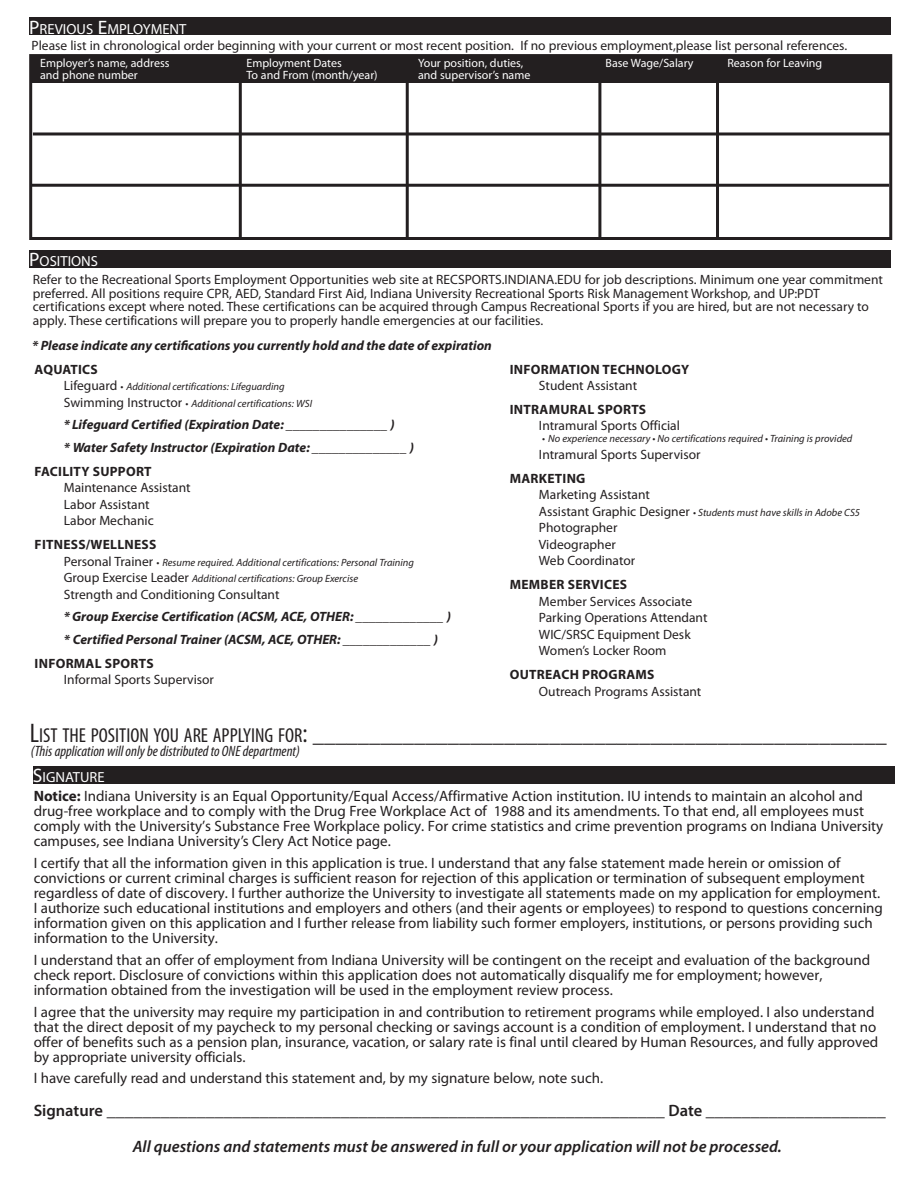
<style>
.page{position:relative;width:918px;height:1188px;background:#fff}
.page>*{position:absolute;margin:0;border:0;box-sizing:border-box;transform-origin:0 0}
.t1{font:22.5px "Myriad Pro";color:#231f20}
.t2{font:18px "Myriad Pro";color:#231f20}
.t3{font:italic 600 16.5px "Myriad Pro";color:#231f20}
.t4{font:15px/15px "Myriad Pro";color:#231f20}
.t5{font:italic condensed 15px "Myriad Pro";color:#231f20}
.t6{font:14.7px "Myriad Pro";color:#fff}
.t7{font:13.5px/13.5px "Myriad Pro";color:#231f20}
.t8{font:italic 700 13.5px "Myriad Pro";color:#231f20}
.t9{font:700 13.5px "Myriad Pro";letter-spacing:.02em;color:#231f20}
.t10{font:12px "Myriad Pro";color:#fff}
.t11{font:italic 10.5px "Myriad Pro";color:#231f20}
.s1{font-size:19.5px}
.s2{font-style:normal;font-size:13.5px}
.s3{font-stretch:condensed;font-size:27px}
.s4{font-stretch:condensed;font-size:20.25px}
.s5{font-weight:700}
.s6{font-weight:600;font-size:16.5px}
</style>
<div class="page">
<div style="left:32px;top:56px;width:859px;height:27px;background:#231f20"></div>
<div style="left:29px;top:54px;width:863px;height:186px;border:3px solid #231f20"></div>
<hr style="left:239px;top:61px;width:3px;height:176px;background:#231f20">
<hr style="left:406px;top:60px;width:3px;height:177px;background:#231f20">
<hr style="left:598px;top:60px;width:3px;height:177px;background:#231f20">
<hr style="left:716px;top:59px;width:3px;height:181px;background:#231f20">
<hr style="left:33px;top:132px;width:858px;height:3px;background:#231f20">
<hr style="left:31px;top:184px;width:858px;height:3px;background:#231f20">
<div style="left:29px;top:18px;width:862px;height:17px;background:#231f20"></div>
<div style="left:29px;top:250px;width:862px;height:17px;background:#231f20"></div>
<div style="left:33px;top:766px;width:862px;height:18px;background:#231f20"></div>
<p class="t6" style="left:29px;top:20px;width:159px"><span class="s1">P</span>REVIOUS <span class="s1">E</span>MPLOYMENT</p>
<p class="t7" style="left:32px;top:38px;width:817px">Please list in chronological order beginning with your current or most recent position. If no previous employment,please list personal references.</p>
<p class="t10" style="left:40px;top:55px;width:131px">Employer’s name, address</p>
<p class="t10" style="left:246px;top:55px;width:97px">Employment Dates</p>
<p class="t10" style="left:418px;top:55px;width:107px">Your position, duties,</p>
<p class="t10" style="left:606px;top:55px;width:90px">Base Wage/Salary</p>
<p class="t10" style="left:727px;top:55px;width:96px">Reason for Leaving</p>
<p class="t10" style="left:40px;top:67px;width:99px">and phone number</p>
<p class="t10" style="left:246px;top:67px;width:133px">To and From (month/year)</p>
<p class="t10" style="left:418px;top:67px;width:114px">and supervisor’s name</p>
<p class="t6" style="left:29px;top:252px;width:70px"><span class="s1">P</span>OSITIONS</p>
<p class="t7" style="left:33px;top:273px;width:852px">Refer to the Recreational Sports Employment Opportunities web site at RECSPORTS.INDIANA.EDU for job descriptions. Minimum one year commitment preferred. All positions require CPR, AED, Standard First Aid, Indiana University Recreational Sports Risk Management Workshop, and UP:PDT certifications except where noted. These certifications can be acquired through Campus Recreational Sports if you are hired, but are not necessary to apply. These certifications will prepare you to properly handle emergencies at our facilities.</p>
<p class="t8" style="left:32px;top:337px;width:461px">* Please indicate any certifications you currently hold and the date of expiration</p>
<p class="t9" style="left:35px;top:361px;width:65px">AQUATICS</p>
<p class="t11" style="left:64px;top:380px;width:222px"><span class="s2">Lifeguard</span> • Additional certifications: Lifeguarding</p>
<p class="t11" style="left:64px;top:397px;width:250px"><span class="s2">Swimming Instructor</span> • Additional certifications: WSI</p>
<p class="t8" style="left:64px;top:416px;width:332px">* Lifeguard Certified (Expiration Date: _______________ )</p>
<p class="t8" style="left:64px;top:439px;width:352px">* Water Safety Instructor (Expiration Date: ______________ )</p>
<p class="t9" style="left:35px;top:463px;width:119px">FACILITY SUPPORT</p>
<p class="t7" style="left:64px;top:481px;width:128px">Maintenance Assistant</p>
<p class="t7" style="left:64px;top:497px;width:87px">Labor Assistant</p>
<p class="t7" style="left:64px;top:514px;width:91px">Labor Mechanic</p>
<p class="t9" style="left:35px;top:536px;width:123px">FITNESS/WELLNESS</p>
<p class="t11" style="left:64px;top:556px;width:352px"><span class="s2">Personal Trainer</span> • Resume required. Additional certifications: Personal Training</p>
<p class="t11" style="left:64px;top:572px;width:296px"><span class="s2">Group Exercise Leader</span> Additional certifications: Group Exercise</p>
<p class="t7" style="left:64px;top:587px;width:217px">Strength and Conditioning Consultant</p>
<p class="t8" style="left:64px;top:608px;width:389px">* Group Exercise Certification (ACSM, ACE, OTHER: _____________ )</p>
<p class="t8" style="left:64px;top:631px;width:376px">* Certified Personal Trainer (ACSM, ACE, OTHER: _____________ )</p>
<p class="t9" style="left:35px;top:655px;width:120px">INFORMAL SPORTS</p>
<p class="t7" style="left:64px;top:673px;width:152px">Informal Sports Supervisor</p>
<p class="t9" style="left:510px;top:361px;width:181px">INFORMATION TECHNOLOGY</p>
<p class="t7" style="left:539px;top:379px;width:100px">Student Assistant</p>
<p class="t9" style="left:510px;top:400px;width:138px">INTRAMURAL SPORTS</p>
<p class="t7" style="left:539px;top:419px;width:142px">Intramural Sports Official</p>
<p class="t11" style="left:542px;top:432px;width:312px">• No experience necessary • No certifications required • Training is provided</p>
<p class="t7" style="left:539px;top:447px;width:163px">Intramural Sports Supervisor</p>
<p class="t9" style="left:510px;top:469px;width:77px">MARKETING</p>
<p class="t7" style="left:539px;top:488px;width:113px">Marketing Assistant</p>
<p class="t11" style="left:539px;top:506px;width:323px"><span class="s2">Assistant Graphic Designer</span> • Students must have skills in Adobe CS5</p>
<p class="t7" style="left:539px;top:521px;width:80px">Photographer</p>
<p class="t7" style="left:539px;top:537px;width:78px">Videographer</p>
<p class="t7" style="left:539px;top:554px;width:98px">Web Coordinator</p>
<p class="t9" style="left:510px;top:576px;width:119px">MEMBER SERVICES</p>
<p class="t7" style="left:539px;top:594px;width:155px">Member Services Associate</p>
<p class="t7" style="left:539px;top:611px;width:170px">Parking Operations Attendant</p>
<p class="t7" style="left:539px;top:627px;width:153px">WIC/SRSC Equipment Desk</p>
<p class="t7" style="left:539px;top:644px;width:129px">Women’s Locker Room</p>
<p class="t9" style="left:510px;top:666px;width:146px">OUTREACH PROGRAMS</p>
<p class="t7" style="left:539px;top:684px;width:164px">Outreach Programs Assistant</p>
<p class="t1" style="left:30px;top:720px;width:858px"><span class="s3">L</span><span class="s4">IST THE POSITION YOU ARE APPLYING FOR</span><span class="s3">:</span> ___________________________________________________</p>
<p class="t5" style="left:31px;top:742px;width:271px">(This application will only be distributed to ONE department)</p>
<p class="t6" style="left:33px;top:768px;width:73px"><span class="s1">S</span>IGNATURE</p>
<p class="t4" style="left:34px;top:789px;width:851px"><span class="s5">Notice:</span> Indiana University is an Equal Opportunity/Equal Access/Affirmative Action institution. IU intends to maintain an alcohol and drug-free workplace and to comply with the Drug Free Workplace Act of 1988 and its amendments. To that end, all employees must comply with the University’s Substance Free Workplace policy. For crime statistics and crime prevention programs on Indiana University campuses, see Indiana University’s Clery Act Notice page.</p>
<p class="t4" style="left:34px;top:855px;width:851px">I certify that all the information given in this application is true. I understand that any false statement made herein or omission of convictions or current criminal charges is sufficient reason for rejection of this application or termination of subsequent employment regardless of date of discovery. I further authorize the University to investigate all statements made on my application for employment.<br>I authorize such educational institutions and employers and others (and their agents or employees) to respond to questions concerning information given on this application and I further release from liability such former employers, institutions, or persons providing such information to the University.</p>
<p class="t4" style="left:34px;top:952px;width:838px">I understand that an offer of employment from Indiana University will be contingent on the receipt and evaluation of the background check report. Disclosure of convictions within this application does not automatically disqualify me for employment; however, information obtained from the investigation will be used in the employment review process.</p>
<p class="t4" style="left:34px;top:1004px;width:846px">I agree that the university may require my participation in and contribution to retirement programs while employed. I also understand that the direct deposit of my paycheck to my personal checking or savings account is a condition of employment. I understand that no offer of benefits such as a pension plan, insurance, vacation, or salary rate is final until cleared by Human Resources, and fully approved by appropriate university officials.</p>
<p class="t4" style="left:34px;top:1071px;width:571px">I have carefully read and understand this statement and, by my signature below, note such.</p>
<p class="t2" style="left:34px;top:1099px;width:854px"><span class="s6">Signature</span> ______________________________________________________________ <span class="s6">Date</span> ____________________</p>
<p class="t3" style="left:133px;top:1136px;width:651px">All questions and statements must be answered in full or your application will not be processed.</p>
</div>
